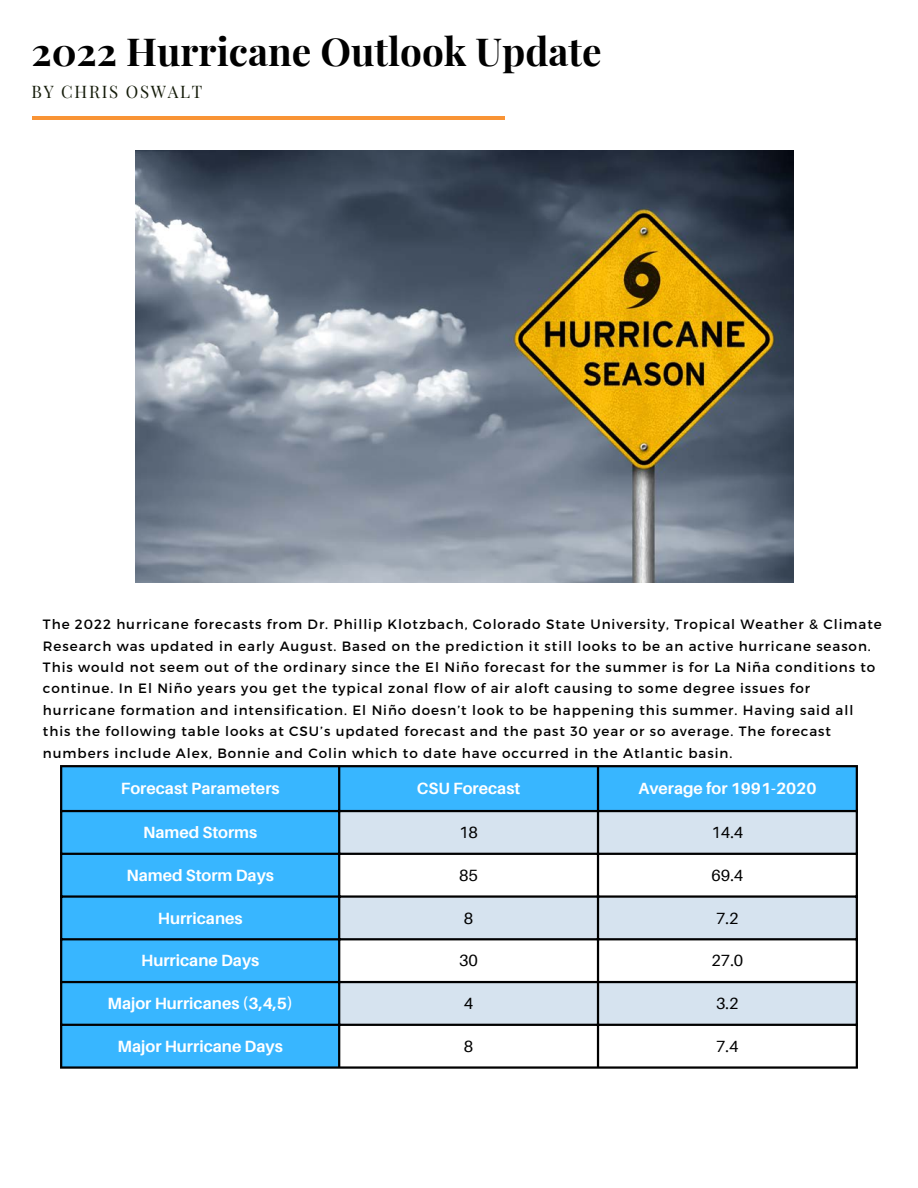
<style>
.page{position:relative;width:918px;height:1188px;background:#fff}
.page>*{position:absolute;margin:0;border:0;box-sizing:border-box;transform-origin:0 0}
.t1{font:700 38.7px "Playfair Display";color:#000}
.t2{font:16.95px "Playfair Display";letter-spacing:.1em;color:#151c0a}
.t3{font:700 16.2px "Aileron";color:#fff}
.t4{font:16.2px "Aileron";color:#000}
.t5{font:13.5px/21.3px "Montserrat";letter-spacing:.07em;color:#000}
</style>
<div class="page">
<hr style="left:32px;top:116px;width:472px;height:3px;background:#f99435">
<svg style="left:62px;top:767px;width:794px;height:299px;fill:#38b6ff"></svg>
<svg style="left:340px;top:812px;width:516px;height:212px;fill:#d6e3ef"></svg>
<hr style="left:60px;top:767px;width:2px;height:299px;background:#000">
<hr style="left:338px;top:767px;width:2px;height:299px;background:#000">
<hr style="left:597px;top:767px;width:2px;height:299px;background:#000">
<hr style="left:856px;top:767px;width:2px;height:299px;background:#000">
<hr style="left:60px;top:765px;width:798px;height:2px;background:#000">
<hr style="left:60px;top:810px;width:798px;height:2px;background:#000">
<hr style="left:60px;top:853px;width:798px;height:2px;background:#000">
<hr style="left:60px;top:895px;width:798px;height:3px;background:#000">
<hr style="left:60px;top:938px;width:798px;height:2px;background:#000">
<hr style="left:60px;top:981px;width:798px;height:2px;background:#000">
<hr style="left:60px;top:1024px;width:798px;height:2px;background:#000">
<hr style="left:60px;top:1066px;width:798px;height:3px;background:#000">
<img style="left:136px;top:150px;width:658px;height:432px">
<h1 class="t1" style="left:31px;top:24px;width:572px">2022 Hurricane Outlook Update</h1>
<p class="t2" style="left:31px;top:80px;width:172px">BY CHRIS OSWALT</p>
<p class="t5" style="left:43px;top:613px;width:840px">The 2022 hurricane forecasts from Dr. Phillip Klotzbach, Colorado State University, Tropical Weather &amp; Climate Research was updated in early August. Based on the prediction it still looks to be an active hurricane season.<br>This would not seem out of the ordinary since the El Niño forecast for the summer is for La Niña conditions to continue. In El Niño years you get the typical zonal flow of air aloft causing to some degree issues for hurricane formation and intensification. El Niño doesn’t look to be happening this summer. Having said all this the following table looks at CSU’s updated forecast and the past 30 year or so average. The forecast numbers include Alex, Bonnie and Colin which to date have occurred in the Atlantic basin.</p>
<p class="t3" style="left:121px;top:779px;width:160px">Forecast Parameters</p>
<p class="t3" style="left:417px;top:779px;width:105px">CSU Forecast</p>
<p class="t3" style="left:638px;top:779px;width:180px">Average for 1991-2020</p>
<p class="t3" style="left:143px;top:822px;width:116px">Named Storms</p>
<p class="t4" style="left:459px;top:822px;width:20px">18</p>
<p class="t4" style="left:712px;top:822px;width:33px">14.4</p>
<p class="t3" style="left:126px;top:865px;width:149px">Named Storm Days</p>
<p class="t4" style="left:459px;top:865px;width:20px">85</p>
<p class="t4" style="left:712px;top:865px;width:33px">69.4</p>
<p class="t3" style="left:158px;top:908px;width:86px">Hurricanes</p>
<p class="t4" style="left:464px;top:908px;width:11px">8</p>
<p class="t4" style="left:716px;top:908px;width:24px">7.2</p>
<p class="t3" style="left:141px;top:951px;width:120px">Hurricane Days</p>
<p class="t4" style="left:459px;top:951px;width:20px">30</p>
<p class="t4" style="left:712px;top:951px;width:33px">27.0</p>
<p class="t3" style="left:108px;top:993px;width:187px">Major Hurricanes (3,4,5)</p>
<p class="t4" style="left:464px;top:993px;width:11px">4</p>
<p class="t4" style="left:716px;top:993px;width:24px">3.2</p>
<p class="t3" style="left:118px;top:1036px;width:167px">Major Hurricane Days</p>
<p class="t4" style="left:464px;top:1036px;width:11px">8</p>
<p class="t4" style="left:716px;top:1036px;width:24px">7.4</p>
</div>
